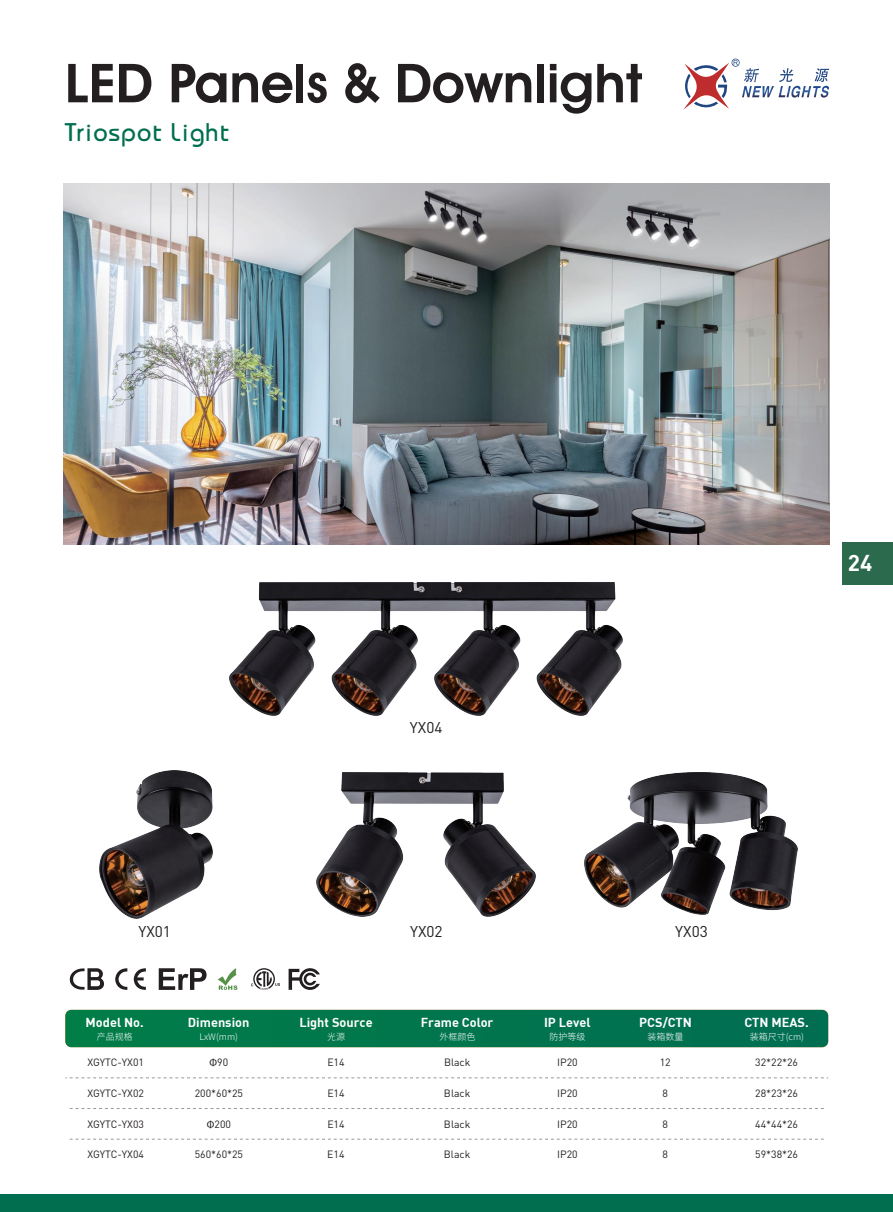
<style>
.page{position:relative;width:893px;height:1212px;background:#fff}
.page>*{position:absolute;margin:0;border:0;box-sizing:border-box;transform-origin:0 0}
.t1{font:600 54px "Avant Garde IT Cby BT";color:#231f20}
.t2{font:25.5px "Bauhaus";letter-spacing:.05em;color:#016e4f}
.t3{font:700 22.5px "DIN";color:#fff}
.t4{font:15.45px "DIN";color:#231f20}
.t5{font:700 12.75px "DIN";color:#fff}
.t6{font:10.5px "DIN";color:#231f20}
.t7{font:300 9px "Source Han Sans CN";color:#fff}
.s1{font-family:"Myriad Pro"}
</style>
<div class="page">
<div style="left:0;top:1194px;width:893px;height:18px;background:#016e4f"></div>
<svg style="left:683px;top:59px;width:144px;height:51px"></svg>
<img style="left:66px;top:183px;width:761px;height:361px">
<svg style="left:218px;top:968px;width:20px;height:22px"></svg>
<svg style="left:70px;top:968px;width:34px;height:22px"></svg>
<svg style="left:133px;top:968px;width:13px;height:22px"></svg>
<svg style="left:115px;top:968px;width:12px;height:22px"></svg>
<svg style="left:159px;top:968px;width:48px;height:22px"></svg>
<svg style="left:251px;top:968px;width:29px;height:22px"></svg>
<svg style="left:289px;top:968px;width:31px;height:22px"></svg>
<svg style="left:70px;top:1108px;width:754px;height:1px"></svg>
<svg style="left:70px;top:1139px;width:754px;height:1px"></svg>
<svg style="left:66px;top:1077px;width:761px;height:1px"></svg>
<div style="left:66px;top:1010px;width:761px;height:37px;background:#01754d"></div>
<div style="left:842px;top:542px;width:51px;height:43px;background:#2c6a4d"></div>
<img style="left:229px;top:582px;width:393px;height:134px">
<img style="left:585px;top:772px;width:212px;height:142px">
<img style="left:99px;top:770px;width:113px;height:148px">
<img style="left:316px;top:772px;width:220px;height:144px">
<h1 class="t1" style="left:65px;top:51px;width:579px">LED Panels &amp; Downlight</h1>
<h2 class="t2" style="left:65px;top:116px;width:164px">Triospot Light</h2>
<h3 class="t4" style="left:410px;top:718px;width:34px">YX04</h3>
<h3 class="t3" style="left:848px;top:549px;width:26px">24</h3>
<h3 class="t4" style="left:138px;top:922px;width:34px">YX01</h3>
<h3 class="t4" style="left:410px;top:922px;width:34px">YX02</h3>
<h3 class="t4" style="left:675px;top:922px;width:34px">YX03</h3>
<p class="t5" style="left:86px;top:1014px;width:60px">Model No.</p>
<p class="t7" style="left:97px;top:1031px;width:37px">产品规格</p>
<p class="t5" style="left:188px;top:1014px;width:63px">Dimension</p>
<p class="t7" style="left:199px;top:1031px;width:40px">LxW(mm)</p>
<p class="t5" style="left:299px;top:1014px;width:75px">Light Source</p>
<p class="t7" style="left:327px;top:1031px;width:19px">光源</p>
<p class="t5" style="left:421px;top:1014px;width:74px">Frame Color</p>
<p class="t7" style="left:440px;top:1031px;width:37px">外框颜色</p>
<p class="t5" style="left:544px;top:1014px;width:48px">IP Level</p>
<p class="t7" style="left:549px;top:1031px;width:37px">防护等级</p>
<p class="t5" style="left:639px;top:1014px;width:54px">PCS/CTN</p>
<p class="t7" style="left:648px;top:1031px;width:37px">装箱数量</p>
<p class="t5" style="left:744px;top:1014px;width:66px">CTN MEAS.</p>
<p class="t7" style="left:750px;top:1031px;width:56px">装箱尺寸(cm)</p>
<p class="t6" style="left:87px;top:1056px;width:58px">XGYTC-YX01</p>
<p class="t6" style="left:210px;top:1056px;width:20px"><span class="s1">Ф</span>90</p>
<p class="t6" style="left:327px;top:1056px;width:19px">E14</p>
<p class="t6" style="left:444px;top:1056px;width:28px">Black</p>
<p class="t6" style="left:557px;top:1056px;width:22px">IP20</p>
<p class="t6" style="left:660px;top:1056px;width:12px">12</p>
<p class="t6" style="left:755px;top:1056px;width:44px">32*22*26</p>
<p class="t6" style="left:87px;top:1087px;width:58px">XGYTC-YX02</p>
<p class="t6" style="left:195px;top:1086px;width:50px">200*60*25</p>
<p class="t6" style="left:327px;top:1087px;width:19px">E14</p>
<p class="t6" style="left:444px;top:1087px;width:28px">Black</p>
<p class="t6" style="left:557px;top:1087px;width:22px">IP20</p>
<p class="t6" style="left:662px;top:1087px;width:7px">8</p>
<p class="t6" style="left:755px;top:1087px;width:44px">28*23*26</p>
<p class="t6" style="left:87px;top:1117px;width:58px">XGYTC-YX03</p>
<p class="t6" style="left:207px;top:1117px;width:26px"><span class="s1">Ф</span>200</p>
<p class="t6" style="left:327px;top:1117px;width:19px">E14</p>
<p class="t6" style="left:444px;top:1117px;width:28px">Black</p>
<p class="t6" style="left:557px;top:1117px;width:22px">IP20</p>
<p class="t6" style="left:662px;top:1117px;width:7px">8</p>
<p class="t6" style="left:755px;top:1117px;width:44px">44*44*26</p>
<p class="t6" style="left:87px;top:1148px;width:58px">XGYTC-YX04</p>
<p class="t6" style="left:195px;top:1148px;width:50px">560*60*25</p>
<p class="t6" style="left:327px;top:1148px;width:19px">E14</p>
<p class="t6" style="left:444px;top:1148px;width:28px">Black</p>
<p class="t6" style="left:557px;top:1148px;width:22px">IP20</p>
<p class="t6" style="left:662px;top:1148px;width:7px">8</p>
<p class="t6" style="left:755px;top:1148px;width:44px">59*38*26</p>
</div>
